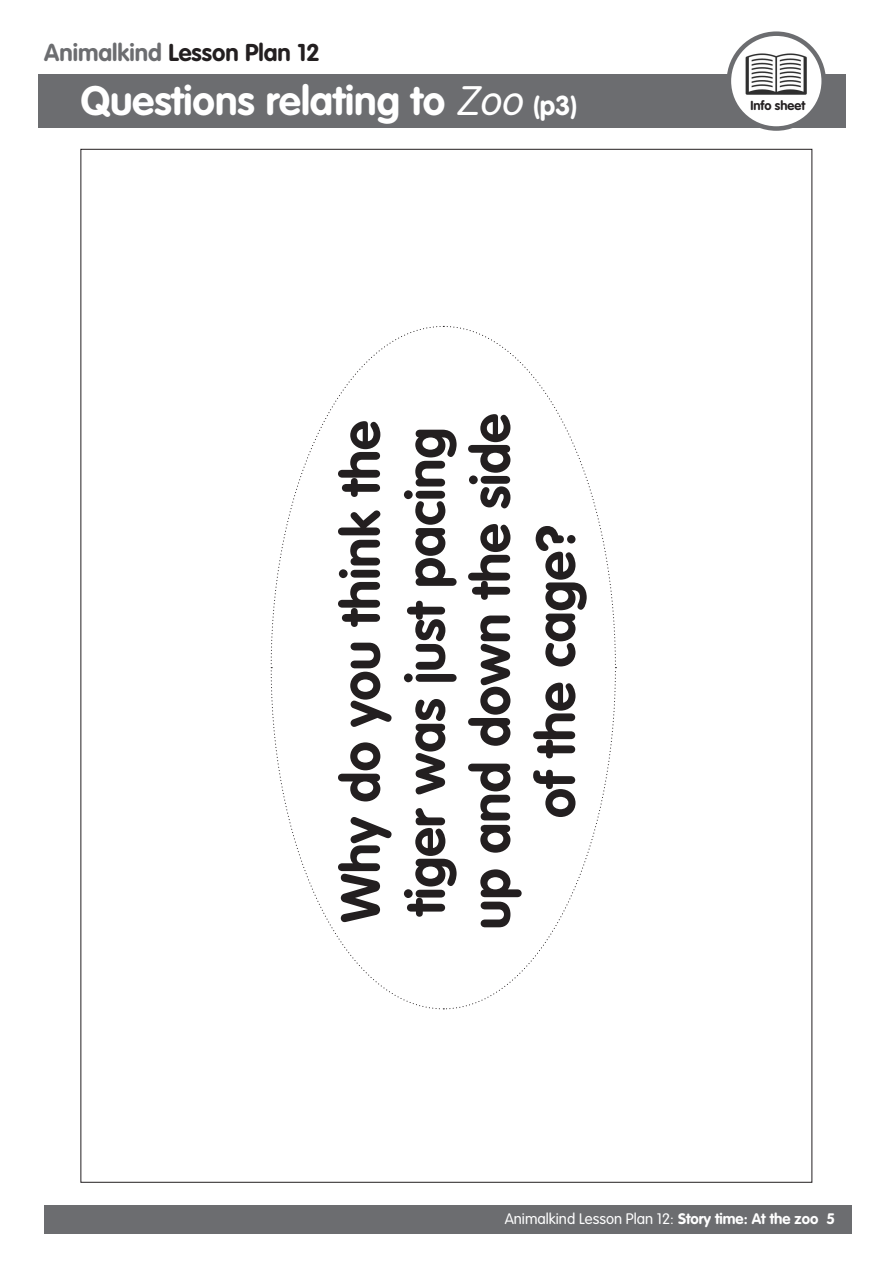
<style>
.page{position:relative;width:893px;height:1263px;background:#fff}
.page>*{position:absolute;margin:0;border:0;box-sizing:border-box;transform-origin:0 0}
.t1{font:700 54.15px/65.1px "VAG Rounded";color:#231f20;text-align:center}
.t2{font:700 40.5px "VAG Rounded";color:#fff}
.t3{font:700 24px "VAG Rounded";color:#231f20}
.t4{font:300 15px "VAG Rounded";color:#fff}
.t5{font:700 12.9px "VAG Rounded";color:#231f20}
.s1{color:#6c6d70}
.s2{font-weight:300;font-style:italic}
.s3{font-size:27px}
.s4{font-weight:700}
</style>
<div class="page">
<div style="left:38px;top:74px;width:808px;height:53px;background:#6c6d70"></div>
<div style="left:44px;top:1205px;width:808px;height:28px;background:#6c6d70"></div>
<svg style="left:444px;top:326px;width:172px;height:339px"></svg>
<svg style="left:270px;top:326px;width:171px;height:339px"></svg>
<svg style="left:270px;top:670px;width:173px;height:340px"></svg>
<svg style="left:446px;top:668px;width:170px;height:342px"></svg>
<img style="left:729px;top:34px;width:95px;height:95px;border-radius:47px">
<div style="left:727px;top:31px;width:99px;height:100px;border:4px solid #6c6d70;border-radius:50%"></div>
<p class="t3" style="left:44px;top:39px;width:277px"><span class="s1">Animalkind</span> Lesson Plan 12</p>
<p class="t2" style="left:81px;top:77px;width:498px">Questions relating to <span class="s2">Zoo</span><span class="s3">(p3)</span></p>
<p class="t1" style="left:330px;top:929px;width:517px;rotate:-90deg">Why do you think the tiger was just pacing up and down the side of the cage?</p>
<p class="t5" style="left:750px;top:98px;width:56px">Info sheet</p>
<p class="t4" style="left:505px;top:1210px;width:332px">Animalkind Lesson Plan 12: <span class="s4">Story time: At the zoo 5</span></p>
</div>
